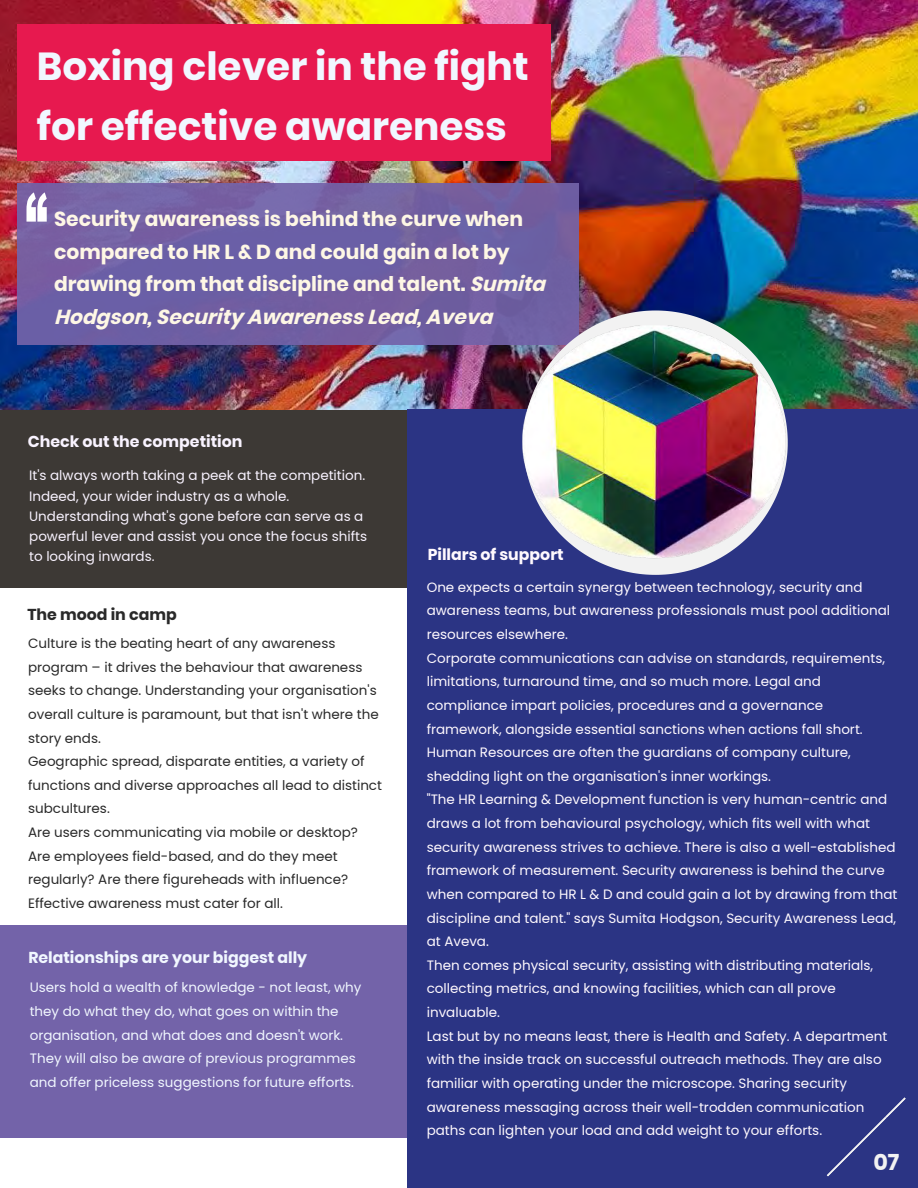
<style>
.page{position:relative;width:918px;height:1188px;background:#fff}
.page>*{position:absolute;margin:0;border:0;box-sizing:border-box;transform-origin:0 0}
.t1{font:700 38.85px/60.6px "Poppins";color:#f1f7ff}
.t2{font:700 22.5px "Poppins";color:#f2f2f2}
.t3{font:700 20.25px/32.7px "Poppins";color:#fef7e5}
.t4{font:700 15.75px "Poppins";color:#f1f7ff}
.t5{font:700 15.75px "Poppins";color:#f9f3ff}
.t6{font:700 15.75px "Poppins";color:#fff9fe}
.t7{font:700 15.75px "Poppins";color:#292929}
.t8{font:13.5px/23.5px "Poppins";color:#fff9fe}
.t9{font:13.5px/23.5px "Poppins";color:#292929}
.t10{font:13.5px/23.5px "Poppins";color:#f1f7ff}
.t11{font:13.5px/20.2px "Poppins";color:#f9f3ff}
.s1{font-style:italic}
</style>
<div class="page">
<div style="left:0;top:340px;width:489px;height:248px;background:#3d3935"></div>
<img style="left:0;top:0;width:918px;height:410px">
<div style="left:17px;top:183px;width:562px;height:162px;background:#7363a9"></div>
<div style="left:17px;top:25px;width:533px;height:136px;background:#e7194f"></div>
<div style="left:1px;top:925px;width:426px;height:212px;background:#7363a9"></div>
<div style="left:407px;top:410px;width:511px;height:778px;background:#2b3484"></div>
<svg style="left:579px;top:310px;width:209px;height:265px"></svg>
<img style="left:468px;top:325px;width:372px;height:234px">
<svg style="left:826px;top:1097px;width:80px;height:80px"></svg>
<svg style="left:26px;top:192px;width:21px;height:30px"></svg>
<h1 class="t1" style="left:37px;top:36px;width:493px">Boxing clever in the fight for effective awareness</h1>
<h3 class="t3" style="left:54px;top:203px;width:499px">Security awareness is behind the curve when compared to HR L &amp; D and could gain a lot by drawing from that discipline and talent. <span class="s1">Sumita Hodgson,SecurityAwarenessLead,Aveva</span></h3>
<p class="t5" style="left:28px;top:430px;width:216px">Check out the competition</p>
<p class="t11" style="left:29px;top:466px;width:339px">It's always worth taking a peek at the competition.<br>Indeed, your wider industry as a whole.<br>Understanding what's gone before can serve as a powerful lever and assist you once the focus shifts to looking inwards.</p>
<p class="t7" style="left:27px;top:603px;width:151px">The mood in camp</p>
<p class="t9" style="left:28px;top:632px;width:355px">Culture is the beating heart of any awareness program – it drives the behaviour that awareness seeks to change. Understanding your organisation's overall culture is paramount, but that isn't where the story ends.<br>Geographic spread, disparate entities, a variety of functions and diverse approaches all lead to distinct subcultures.<br>Are users communicating via mobile or desktop?<br>Are employees field-based, and do they meet regularly? Are there figureheads with influence?<br>Effective awareness must cater for all.</p>
<p class="t4" style="left:28px;top:946px;width:280px">Relationships are your biggest ally</p>
<p class="t10" style="left:30px;top:976px;width:333px">Users hold a wealth of knowledge - not least, why they do what they do, what goes on within the organisation, and what does and doesn't work.<br>They will also be aware of previous programmes and offer priceless suggestions for future efforts.</p>
<p class="t6" style="left:428px;top:544px;width:137px">Pillars of support</p>
<p class="t8" style="left:427px;top:576px;width:472px">One expects a certain synergy between technology, security and awareness teams, but awareness professionals must pool additional resources elsewhere.<br>Corporate communications can advise on standards, requirements, limitations, turnaround time, and so much more. Legal and compliance impart policies, procedures and a governance framework, alongside essential sanctions when actions fall short.<br>Human Resources are often the guardians of company culture, shedding light on the organisation's inner workings.<br>"The HR Learning &amp; Development function is very human-centric and draws a lot from behavioural psychology, which fits well with what security awareness strives to achieve. There is also a well-established framework of measurement. Security awareness is behind the curve when compared to HR L &amp; D and could gain a lot by drawing from that discipline and talent." says Sumita Hodgson, Security Awareness Lead, at Aveva.<br>Then comes physical security, assisting with distributing materials, collecting metrics, and knowing facilities, which can all prove invaluable.<br>Last but by no means least, there is Health and Safety. A department with the inside track on successful outreach methods. They are also familiar with operating under the microscope. Sharing security awareness messaging across their well-trodden communication paths can lighten your load and add weight to your efforts.</p>
<h2 class="t2" style="left:873px;top:1147px;width:27px">07</h2>
</div>
